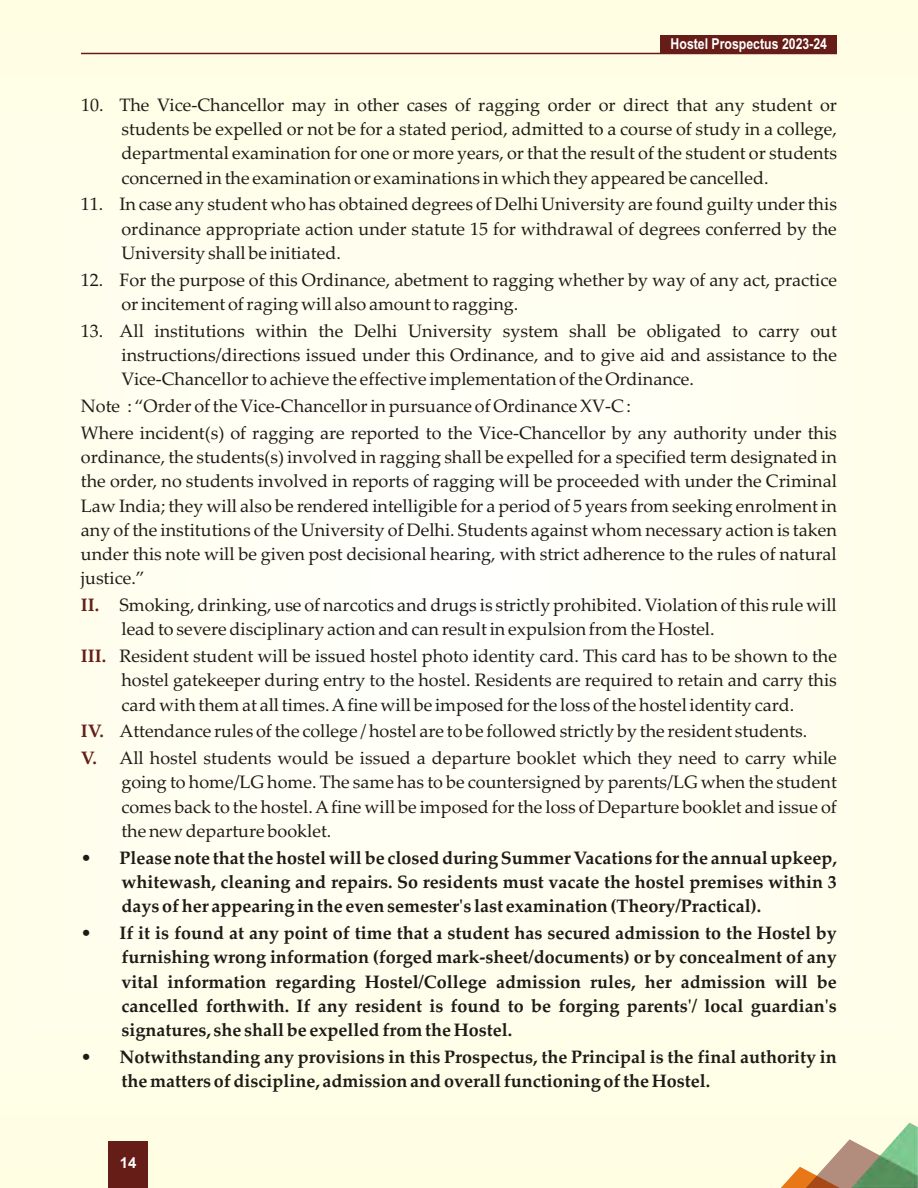
<style>
.page{position:relative;width:918px;height:1188px;background:#fffeed}
.page>*{position:absolute;margin:0;border:0;box-sizing:border-box;transform-origin:0 0}
.t1{font:18px/24.3px "Palatino Linotype";color:#1f1a17;text-align:justify}
.t2{font:700 18px/24.3px "Palatino Linotype";color:#1f1a17;text-align:justify}
.t3{font:700 18px/26.7px "Palatino Linotype";color:#661c17}
.t4{font:700 15px "Arial Narrow";color:#fff}
.t5{font:700 15px "Arial";color:#fff}
.s1{font-weight:400}
</style>
<div class="page">
<div style="left:108px;top:1141px;width:40px;height:47px;background:#661c17"></div>
<hr style="left:81px;top:53px;width:756px;height:1px;background:#661c17">
<div style="left:660px;top:35px;width:177px;height:18px;background:#661c17"></div>
<svg style="left:757px;top:1174px;width:16px;height:14px"></svg>
<img style="left:773px;top:1161px;width:57px;height:27px">
<img style="left:830px;top:1123px;width:88px;height:65px">
<p class="t4" style="left:671px;top:38px;width:158px">Hostel Prospectus 2023-24</p>
<p class="t1" style="left:122px;top:95px;width:717px;text-indent:-41px">10. The Vice-Chancellor may in other cases of ragging order or direct that any student or students be expelled or not be for a stated period, admitted to a course of study in a college, departmental examination for one or more years, or that the result of the student or students concerned in the examination or examinations in which they appeared be cancelled.</p>
<p class="t1" style="left:121px;top:194px;width:717px;text-indent:-41px">11. In case any student who has obtained degrees of Delhi University are found guilty under this ordinance appropriate action under statute 15 for withdrawal of degrees conferred by the University shall be initiated.</p>
<p class="t1" style="left:121px;top:270px;width:717px;text-indent:-41px">12. For the purpose of this Ordinance, abetment to ragging whether by way of any act, practice or incitement of raging will also amount to ragging.</p>
<p class="t1" style="left:121px;top:321px;width:717px;text-indent:-41px">13. All institutions within the Delhi University system shall be obligated to carry out instructions/directions issued under this Ordinance, and to give aid and assistance to the Vice-Chancellor to achieve the effective implementation of the Ordinance.</p>
<p class="t1" style="left:81px;top:395px;width:757px;line-height:26.7px">Note : “Order of the Vice-Chancellor in pursuance of Ordinance XV-C :<br>Where incident(s) of ragging are reported to the Vice-Chancellor by any authority under this</p>
<p class="t1" style="left:81px;top:447px;width:758px">ordinance, the students(s) involved in ragging shall be expelled for a specified term designated in the order, no students involved in reports of ragging will be proceeded with under the Criminal Law India; they will also be rendered intelligible for a period of 5 years from seeking enrolment in any of the institutions of the University of Delhi. Students against whom necessary action is taken under this note will be given post decisional hearing, with strict adherence to the rules of natural justice.”</p>
<p class="t1" style="left:119px;top:595px;width:719px">Smoking, drinking, use of narcotics and drugs is strictly prohibited. Violation of this rule will lead to severe disciplinary action and can result in expulsion from the Hostel.</p>
<p class="t1" style="left:119px;top:646px;width:719px">Resident student will be issued hostel photo identity card. This card has to be shown to the hostel gatekeeper during entry to the hostel. Residents are required to retain and carry this card with them at all times. A fine will be imposed for the loss of the hostel identity card.</p>
<p class="t1" style="left:119px;top:720px;width:719px;line-height:26.7px">Attendance rules of the college / hostel are to be followed strictly by the resident students.<br>All hostel students would be issued a departure booklet which they need to carry while</p>
<p class="t1" style="left:121px;top:772px;width:717px">going to home/LG home. The same has to be countersigned by parents/LG when the student comes back to the hostel. A fine will be imposed for the loss of Departure booklet and issue of the new departure booklet.</p>
<p class="t2" style="left:121px;top:847px;width:717px;text-indent:-41px"><span class="s1">•</span> Please note that the hostel will be closed during Summer Vacations for the annual upkeep, whitewash, cleaning and repairs. So residents must vacate the hostel premises within 3 days of her appearing in the even semester's last examination (Theory/Practical).</p>
<p class="t2" style="left:121px;top:923px;width:717px;text-indent:-41px"><span class="s1">•</span> If it is found at any point of time that a student has secured admission to the Hostel by furnishing wrong information (forged mark-sheet/documents) or by concealment of any vital information regarding Hostel/College admission rules, her admission will be cancelled forthwith. If any resident is found to be forging parents'/ local guardian's signatures, she shall be expelled from the Hostel.</p>
<p class="t2" style="left:121px;top:1047px;width:717px;text-indent:-41px"><span class="s1">•</span> Notwithstanding any provisions in this Prospectus, the Principal is the final authority in the matters of discipline, admission and overall functioning of the Hostel.</p>
<p class="t3" style="left:81px;top:594px;width:20px">II.</p>
<p class="t3" style="left:81px;top:645px;width:27px">III.</p>
<p class="t3" style="left:81px;top:720px;width:25px">IV.<br>V.</p>
<p class="t5" style="left:120px;top:1157px;width:18px">14</p>
</div>
